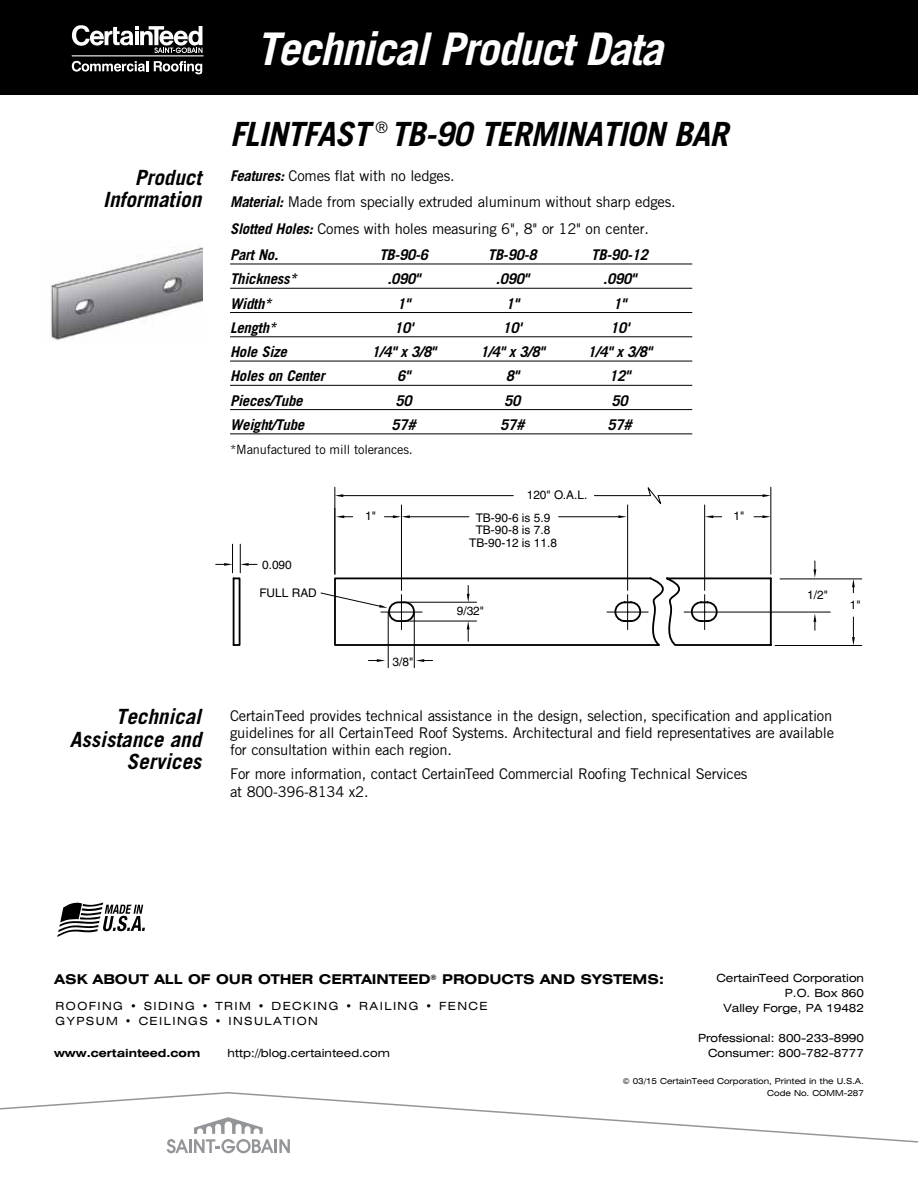
<style>
.page{position:relative;width:918px;height:1188px;background:#fff}
.page>*{position:absolute;margin:0;border:0;box-sizing:border-box;transform-origin:0 0}
.t1{font:italic 700 45px "Trade Gothic";letter-spacing:-.03em;color:#fff}
.t2{font:italic 700 33.3px "Trade Gothic";letter-spacing:-.02em;color:#000}
.t3{font:italic 700 21px/22.5px "Trade Gothic";color:#000;text-align:right}
.t4{font:14.85px/26.4px "Trade Gothic";letter-spacing:-.015em;color:#000}
.t5{font:italic 700 14.85px "Trade Gothic";letter-spacing:-.015em;color:#000}
.t6{font:700 expanded 13.5px "Swiss 721 BT";color:#000}
.t7{font:12.75px "Trade Gothic";letter-spacing:-.015em;color:#000}
.t8{font:11.85px/12.8px "Helvetica";color:#000;text-align:center}
.t9{font:expanded 11.25px/15px "Swiss 721 BT";color:#000;text-align:right}
.t10{font:expanded 11.25px/15px "Swiss 721 BT";letter-spacing:.125em;color:#000}
.t11{font:700 expanded 11.25px "Swiss 721 BT";color:#000}
.t12{font:expanded 8.25px/12px "Swiss 721 BT";color:#000;text-align:right}
.s1{font-weight:700;font-style:italic}
</style>
<div class="page">
<hr style="left:230px;top:264px;width:462px;height:1px;background:#000">
<hr style="left:230px;top:288px;width:462px;height:1px;background:#000">
<hr style="left:230px;top:312px;width:462px;height:1px;background:#000">
<hr style="left:230px;top:337px;width:462px;height:1px;background:#000">
<hr style="left:230px;top:361px;width:462px;height:1px;background:#000">
<hr style="left:230px;top:385px;width:462px;height:1px;background:#000">
<hr style="left:230px;top:409px;width:462px;height:1px;background:#000">
<hr style="left:230px;top:434px;width:462px;height:1px;background:#000">
<div style="left:0;top:0;width:918px;height:94px;background:#000"></div>
<img style="left:50px;top:247px;width:152px;height:93px">
<hr style="left:684px;top:612px;width:146px;height:1px;background:#000">
<hr style="left:388px;top:612px;width:1px;height:56px;background:#000">
<hr style="left:414px;top:612px;width:1px;height:56px;background:#000">
<svg style="left:368px;top:659px;width:17px;height:3px"></svg>
<svg style="left:416px;top:659px;width:17px;height:3px"></svg>
<hr style="left:775px;top:645px;width:87px;height:1px;background:#000">
<hr style="left:780px;top:579px;width:82px;height:1px;background:#000">
<svg style="left:852px;top:617px;width:3px;height:28px"></svg>
<svg style="left:852px;top:579px;width:3px;height:14px"></svg>
<svg style="left:216px;top:486px;width:600px;height:162px"></svg>
<hr style="left:189px;top:1139px;width:3px;height:14px;background:#939598">
<svg style="left:167px;top:1144px;width:21px;height:9px"></svg>
<svg style="left:194px;top:1144px;width:96px;height:9px"></svg>
<svg style="left:0;top:1092px;width:918px;height:52px"></svg>
<hr style="left:72px;top:55px;width:131px;height:1px;background:#fff">
<svg style="left:72px;top:25px;width:130px;height:28px"></svg>
<svg style="left:72px;top:61px;width:76px;height:11px"></svg>
<svg style="left:154px;top:61px;width:48px;height:13px"></svg>
<svg style="left:57px;top:903px;width:88px;height:34px"></svg>
<h3 class="t3" style="left:103px;top:165px;width:102px">Product<br>Information</h3>
<h3 class="t3" style="left:70px;top:705px;width:135px">Technical<br>Assistance and<br>Services</h3>
<h1 class="t1" style="left:256px;top:21px;width:410px">Technical Product Data</h1>
<h2 class="t2" style="left:230px;top:114px;width:499px">Flintfast <sup>®</sup> TB-90 Termination Bar</h2>
<p class="t4" style="left:230px;top:162px;width:447px"><span class="s1">Features:</span> Comes flat with no ledges.<br><span class="s1">Material:</span> Made from specially extruded aluminum without sharp edges.<br><span class="s1">Slotted Holes:</span> Comes with holes measuring 6", 8" or 12" on center.<br><span class="s1">Part No.</span></p>
<p class="t5" style="left:379px;top:246px;width:85px">TB-90-6 T</p>
<p class="t5" style="left:495px;top:246px;width:75px">B-90-8 T</p>
<p class="t5" style="left:598px;top:246px;width:51px">B-90-12</p>
<p class="t5" style="left:230px;top:270px;width:68px">Thickness*</p>
<p class="t5" style="left:387px;top:270px;width:34px">.090"</p>
<p class="t5" style="left:496px;top:270px;width:34px">.090"</p>
<p class="t5" style="left:603px;top:270px;width:34px">.090"</p>
<p class="t5" style="left:230px;top:294px;width:43px">Width*</p>
<p class="t5" style="left:397px;top:294px;width:14px">1"</p>
<p class="t5" style="left:506px;top:294px;width:14px">1"</p>
<p class="t5" style="left:613px;top:294px;width:14px">1"</p>
<p class="t5" style="left:230px;top:318px;width:48px">Length*</p>
<p class="t5" style="left:394px;top:318px;width:21px">10'</p>
<p class="t5" style="left:503px;top:318px;width:21px">10'</p>
<p class="t5" style="left:610px;top:318px;width:21px">10'</p>
<p class="t5" style="left:230px;top:343px;width:58px">Hole Size</p>
<p class="t5" style="left:372px;top:343px;width:66px">1/4" x 3/8"</p>
<p class="t5" style="left:480px;top:343px;width:66px">1/4" x 3/8"</p>
<p class="t5" style="left:588px;top:343px;width:66px">1/4" x 3/8"</p>
<p class="t5" style="left:230px;top:367px;width:98px">Holes on Center</p>
<p class="t5" style="left:397px;top:367px;width:14px">6"</p>
<p class="t5" style="left:506px;top:367px;width:14px">8"</p>
<p class="t5" style="left:609px;top:367px;width:22px">12"</p>
<p class="t5" style="left:230px;top:391px;width:74px">Pieces/Tube</p>
<p class="t5" style="left:396px;top:391px;width:18px">50</p>
<p class="t5" style="left:504px;top:391px;width:18px">50</p>
<p class="t5" style="left:612px;top:391px;width:18px">50</p>
<p class="t5" style="left:230px;top:416px;width:76px">Weight/Tube</p>
<p class="t5" style="left:392px;top:416px;width:26px">57#</p>
<p class="t5" style="left:500px;top:416px;width:26px">57#</p>
<p class="t5" style="left:608px;top:416px;width:26px">57#</p>
<p class="t7" style="left:230px;top:442px;width:184px">*Manufactured to mill tolerances.</p>
<p class="t8" style="left:527px;top:489px;width:62px">120" O.A.L.</p>
<p class="t8" style="left:262px;top:558px;width:31px">0.090</p>
<p class="t8" style="left:259px;top:586px;width:59px">FULL RAD</p>
<p class="t8" style="left:365px;top:509px;width:12px">1"</p>
<p class="t8" style="left:733px;top:509px;width:12px">1"</p>
<p class="t8" style="left:469px;top:511px;width:89px">TB-90-6 is 5.9<br>TB-90-8 is 7.8<br>TB-90-12 is 11.8</p>
<p class="t8" style="left:393px;top:655px;width:22px">3/8"</p>
<p class="t8" style="left:457px;top:605px;width:29px">9/32"</p>
<p class="t8" style="left:807px;top:589px;width:22px">1/2"</p>
<p class="t8" style="left:850px;top:598px;width:12px">1"</p>
<p class="t4" style="left:230px;top:707px;width:606px;line-height:17.2px">CertainTeed provides technical assistance in the design, selection, specification and application guidelines for all CertainTeed Roof Systems. Architectural and field representatives are available for consultation within each region.</p>
<p class="t4" style="left:230px;top:765px;width:519px;line-height:17.2px">For more information, contact CertainTeed Commercial Roofing Technical Services at 800-396-8134 x2.</p>
<p class="t9" style="left:716px;top:971px;width:149px">CertainTeed Corporation<br>P.O. Box 860<br>Valley Forge, PA 19482</p>
<p class="t9" style="left:698px;top:1031px;width:167px">Professional: 800-233-8990<br>Consumer: 800-782-8777</p>
<p class="t12" style="left:623px;top:1075px;width:243px">© 03/15 CertainTeed Corporation, Printed in the U.S.A.<br>Code No. COMM-287</p>
<p class="t6" style="left:55px;top:971px;width:611px">ASK ABOUT ALL OF OUR OTHER CERTAINTEED<sup>®</sup> PRODUCTS AND SYSTEMS:</p>
<p class="t10" style="left:56px;top:999px;width:434px">ROOFING • SIDING • TRIM • DECKING • RAILING • FENCE<br>GYPSUM • CEILINGS • INSULATION</p>
<p class="t11" style="left:54px;top:1046px;width:148px">www.certainteed.com</p>
<p class="t9" style="left:227px;top:1045px;width:164px">http://blog.certainteed.com</p>
</div>
